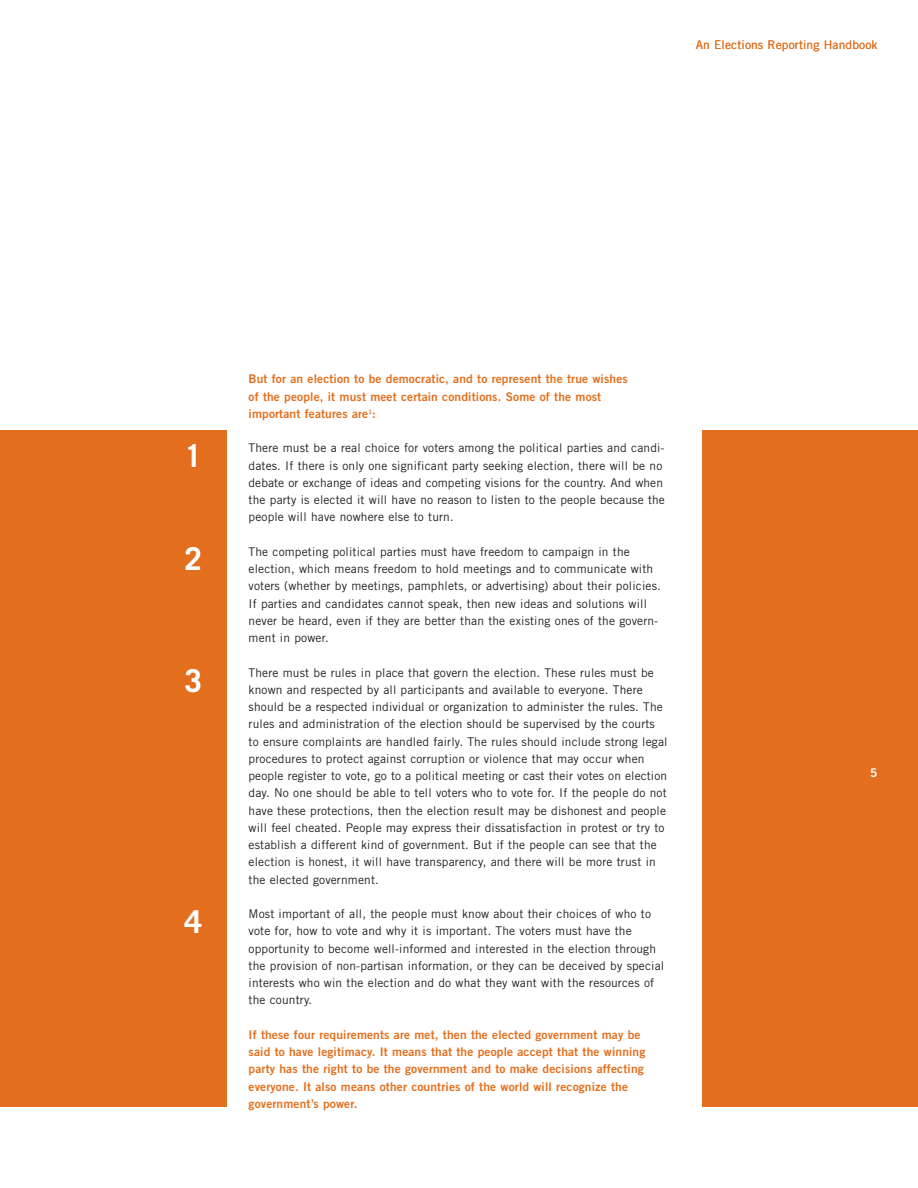
<style>
.page{position:relative;width:918px;height:1188px;background:#fff}
.page>*{position:absolute;margin:0;border:0;box-sizing:border-box;transform-origin:0 0}
.t1{font:700 31.5px "Trade Gothic";color:#fff}
.t2{font:12px/17.2px "Trade Gothic";letter-spacing:.01em;color:#231f20}
.t3{font:12px/17.2px "Trade Gothic Bold Two";letter-spacing:.01em;color:#e36f1e}
.t4{font:12px "Trade Gothic";letter-spacing:.01em;color:#e36f1e}
.t5{font:12px "Trade Gothic Bold Two";color:#fff}
.s1{color:#231f20}
</style>
<div class="page">
<div style="left:702px;top:431px;width:216px;height:676px;background:#e36f1e"></div>
<div style="left:0;top:431px;width:226px;height:676px;background:#e36f1e"></div>
<p class="t4" style="left:696px;top:40px;width:183px">An Elections Reporting Handbook</p>
<h1 class="t1" style="left:185px;top:444px;width:19px">1</h1>
<h1 class="t1" style="left:185px;top:548px;width:19px">2</h1>
<h1 class="t1" style="left:185px;top:669px;width:19px">3</h1>
<h1 class="t1" style="left:185px;top:910px;width:19px">4</h1>
<p class="t3" style="left:249px;top:372px;width:381px">But for an election to be democratic, and to represent the true wishes of the people, it must meet certain conditions. Some of the most important features are<sup>1</sup>:</p>
<p class="t2" style="left:249px;top:441px;width:418px">There must be a real choice for voters among the political parties and candi&shy;dates. If there is only one significant party seeking election, there will be no debate or exchange of ideas and competing visions for the country. And when the party is elected it will have no reason to listen to the people because the people will have nowhere else to turn.</p>
<p class="t2" style="left:249px;top:544px;width:414px">The competing political parties must have freedom to campaign in the election, which means freedom to hold meetings and to communicate with voters (whether by meetings, pamphlets, or advertising) about their policies.<br>If parties and candidates cannot speak, then new ideas and solutions will never be heard, even if they are better than the existing ones of the govern&shy;ment in power.</p>
<p class="t2" style="left:249px;top:665px;width:420px">There must be rules in place that govern the election. These rules must be known and respected by all participants and available to everyone. There should be a respected individual or organization to administer the rules. The rules and administration of the election should be supervised by the courts to ensure complaints are handled fairly. The rules should include strong legal procedures to protect against corruption or violence that may occur when people register to vote, go to a political meeting or cast their votes on election day. No one should be able to tell voters who to vote for. If the people do not have these protections, then the election result may be dishonest and people will feel cheated. People may express their dissatisfaction in protest or try to establish a different kind of government. But if the people can see that the election is honest, it will have transparency, and there will be more trust in the elected government.</p>
<p class="t2" style="left:249px;top:906px;width:417px">Most important of all, the people must know about their choices of who to vote for, how to vote and why it is important. The voters must have the opportunity to become well-informed and interested in the election through the provision of non-partisan information, or they can be deceived by special interests who win the election and do what they want with the resources of the country.</p>
<p class="t3" style="left:249px;top:1027px;width:398px">If these four requirements are met, then the elected government may be said to have legitimacy. It means that the people accept that the winning party has the right to be the government and to make decisions affecting everyone. It also means other countries of the world will recognize the government’s power.</p>
<p class="t5" style="left:870px;top:768px;width:9px">5<span class="s1">7</span></p>
</div>
